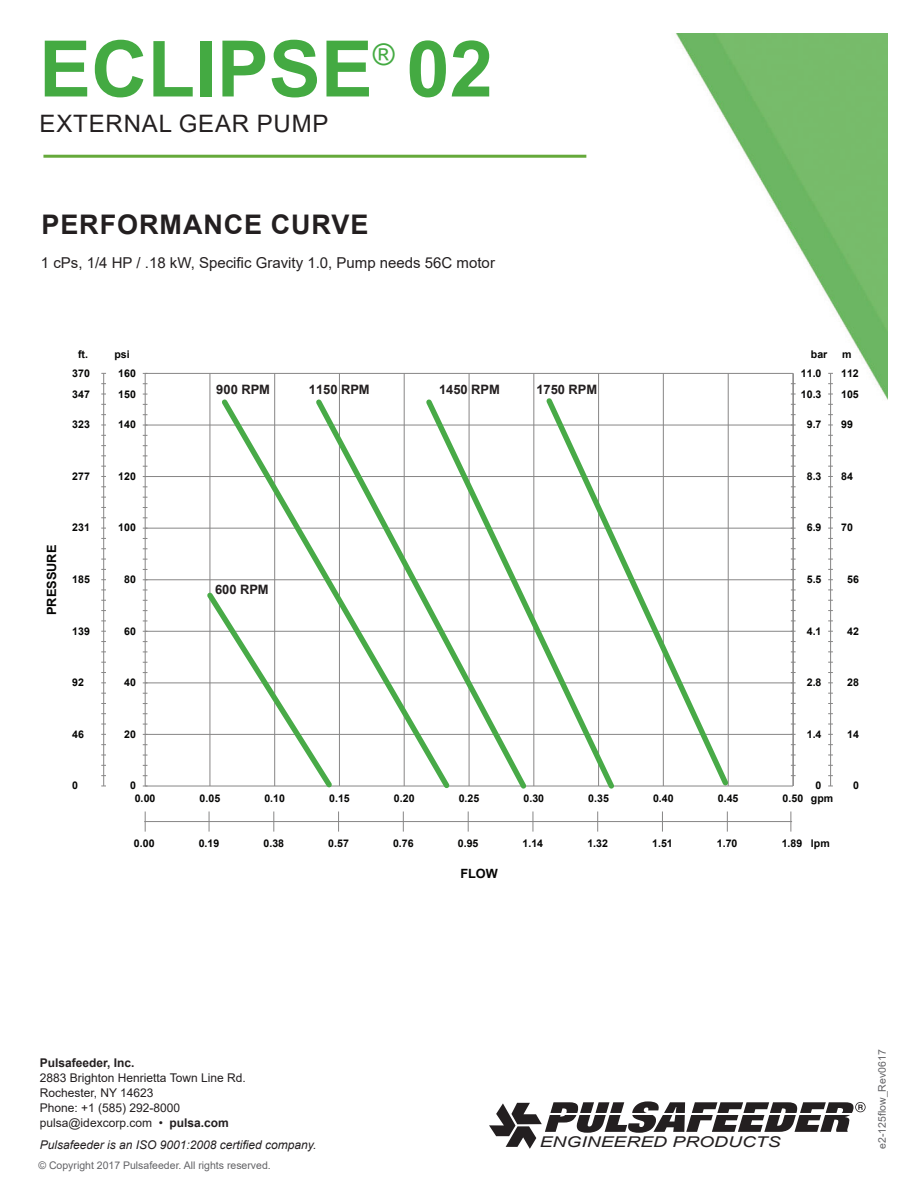
<style>
.page{position:relative;width:918px;height:1188px;background:#fff}
.page>*{position:absolute;margin:0;border:0;box-sizing:border-box;transform-origin:0 0}
.t1{font:700 78px "Arial";color:#44aa42}
.t2{font:29.7px "Arial";color:#44aa42}
.t3{font:700 27px "Arial";letter-spacing:.035em;color:#231f20}
.t4{font:24px "Arial";letter-spacing:.035em;color:#231f20}
.t5{font:15px "Arial";color:#231f20}
.t6{font:italic 14.85px "Arial";color:#231f20;scale:1.3 1}
.t7{font:700 12.9px "Arial";color:#231f20}
.t8{font:700 12.75px "Arial";color:#050504}
.t9{font:12px "Arial";color:#231f20}
.t10{font:italic 12px "Arial";color:#231f20}
.t11{font:700 12px "Arial";color:#231f20}
.t12{font:700 10.65px "Arial";color:#050504}
.t13{font:10.5px "Arial";color:#636366}
.s1{font-weight:700}
</style>
<div class="page">
<img style="left:662px;top:33px;width:226px;height:379px">
<hr style="left:43px;top:155px;width:543px;height:3px;background:#65a93a">
<svg style="left:489px;top:1101px;width:365px;height:48px"></svg>
<svg style="left:855px;top:1102px;width:11px;height:10px"></svg>
<hr style="left:145px;top:734px;width:648px;height:1px;background:#878686">
<hr style="left:145px;top:682px;width:648px;height:1px;background:#878686">
<hr style="left:145px;top:631px;width:648px;height:1px;background:#878686">
<hr style="left:145px;top:579px;width:648px;height:1px;background:#878686">
<hr style="left:145px;top:528px;width:648px;height:1px;background:#878686">
<hr style="left:145px;top:476px;width:648px;height:1px;background:#878686">
<hr style="left:145px;top:425px;width:648px;height:1px;background:#878686">
<hr style="left:145px;top:373px;width:648px;height:1px;background:#878686">
<hr style="left:210px;top:373px;width:1px;height:413px;background:#878686">
<hr style="left:274px;top:373px;width:1px;height:413px;background:#878686">
<hr style="left:339px;top:373px;width:1px;height:413px;background:#878686">
<hr style="left:404px;top:373px;width:1px;height:413px;background:#878686">
<hr style="left:469px;top:373px;width:1px;height:413px;background:#878686">
<hr style="left:533px;top:373px;width:1px;height:413px;background:#878686">
<hr style="left:598px;top:373px;width:1px;height:413px;background:#878686">
<hr style="left:663px;top:373px;width:1px;height:413px;background:#878686">
<hr style="left:728px;top:373px;width:1px;height:413px;background:#878686">
<hr style="left:145px;top:373px;width:1px;height:413px;background:#878686">
<hr style="left:793px;top:373px;width:1px;height:413px;background:#878686">
<hr style="left:103px;top:373px;width:1px;height:413px;background:#878686">
<hr style="left:830px;top:373px;width:1px;height:413px;background:#878686">
<svg style="left:209px;top:811px;width:1px;height:21px"></svg>
<svg style="left:273px;top:811px;width:1px;height:21px"></svg>
<svg style="left:338px;top:811px;width:1px;height:21px"></svg>
<svg style="left:403px;top:811px;width:1px;height:21px"></svg>
<svg style="left:468px;top:811px;width:1px;height:21px"></svg>
<svg style="left:533px;top:811px;width:1px;height:21px"></svg>
<svg style="left:597px;top:811px;width:1px;height:21px"></svg>
<svg style="left:662px;top:811px;width:1px;height:21px"></svg>
<svg style="left:727px;top:811px;width:1px;height:21px"></svg>
<svg style="left:145px;top:812px;width:1px;height:20px"></svg>
<svg style="left:790px;top:812px;width:1px;height:20px"></svg>
<hr style="left:144px;top:821px;width:648px;height:1px;background:#878686">
<hr style="left:145px;top:786px;width:648px;height:1px;background:#878686">
<svg style="left:202px;top:588px;width:15px;height:199px"></svg>
<svg style="left:217px;top:395px;width:95px;height:392px"></svg>
<svg style="left:312px;top:395px;width:110px;height:393px"></svg>
<svg style="left:422px;top:395px;width:120px;height:394px"></svg>
<svg style="left:542px;top:394px;width:191px;height:395px"></svg>
<p class="t1" style="left:39px;top:14px;width:456px">ECLIPSE 02</p>
<p class="t2" style="left:373px;top:34px;width:23px">®</p>
<p class="t4" style="left:40px;top:108px;width:291px">EXTERNAL GEAR PUMP</p>
<p class="t3" style="left:41px;top:206px;width:329px">PERFORMANCE CURVE</p>
<p class="t5" style="left:41px;top:252px;width:456px">1 cPs, 1/4 HP / .18 kW, Specific Gravity 1.0, Pump needs 56C motor</p>
<p class="t12" style="left:78px;top:347px;width:11px">ft.</p>
<p class="t12" style="left:114px;top:347px;width:17px">psi</p>
<p class="t12" style="left:811px;top:347px;width:18px">bar</p>
<p class="t12" style="left:842px;top:347px;width:11px">m</p>
<p class="t12" style="left:72px;top:366px;width:19px">370</p>
<p class="t12" style="left:118px;top:366px;width:19px">160</p>
<p class="t12" style="left:801px;top:366px;width:22px">11.0</p>
<p class="t12" style="left:841px;top:366px;width:19px">112</p>
<p class="t7" style="left:216px;top:381px;width:55px">900 RPM</p>
<p class="t7" style="left:309px;top:381px;width:62px">1150 RPM</p>
<p class="t7" style="left:439px;top:381px;width:62px">1450 RPM</p>
<p class="t7" style="left:536px;top:381px;width:62px">1750 RPM</p>
<p class="t12" style="left:72px;top:388px;width:19px">347</p>
<p class="t12" style="left:118px;top:388px;width:19px">150</p>
<p class="t12" style="left:801px;top:388px;width:22px">10.3</p>
<p class="t12" style="left:841px;top:388px;width:19px">105</p>
<p class="t12" style="left:72px;top:417px;width:19px">323</p>
<p class="t12" style="left:72px;top:469px;width:19px">277</p>
<p class="t8" style="left:43px;top:615px;width:72px;rotate:-90deg">PRESSURE</p>
<p class="t12" style="left:72px;top:521px;width:19px">231</p>
<p class="t12" style="left:72px;top:572px;width:19px">185</p>
<p class="t12" style="left:72px;top:624px;width:19px">139</p>
<p class="t12" style="left:72px;top:675px;width:13px">92</p>
<p class="t12" style="left:72px;top:727px;width:13px">46</p>
<p class="t12" style="left:72px;top:778px;width:7px">0</p>
<p class="t12" style="left:118px;top:417px;width:19px">140</p>
<p class="t12" style="left:807px;top:417px;width:16px">9.7</p>
<p class="t12" style="left:841px;top:417px;width:13px">99</p>
<p class="t12" style="left:118px;top:469px;width:19px">120</p>
<p class="t12" style="left:807px;top:469px;width:16px">8.3</p>
<p class="t12" style="left:841px;top:469px;width:13px">84</p>
<p class="t12" style="left:118px;top:521px;width:19px">100</p>
<p class="t12" style="left:807px;top:521px;width:16px">6.9</p>
<p class="t12" style="left:841px;top:521px;width:13px">70</p>
<p class="t12" style="left:124px;top:572px;width:13px">80</p>
<p class="t7" style="left:215px;top:581px;width:55px">600 RPM</p>
<p class="t12" style="left:807px;top:572px;width:16px">5.5</p>
<p class="t12" style="left:847px;top:572px;width:13px">56</p>
<p class="t12" style="left:124px;top:624px;width:13px">60</p>
<p class="t12" style="left:807px;top:624px;width:16px">4.1</p>
<p class="t12" style="left:847px;top:624px;width:13px">42</p>
<p class="t12" style="left:124px;top:675px;width:13px">40</p>
<p class="t12" style="left:807px;top:675px;width:16px">2.8</p>
<p class="t12" style="left:847px;top:675px;width:13px">28</p>
<p class="t12" style="left:124px;top:727px;width:13px">20</p>
<p class="t12" style="left:807px;top:727px;width:16px">1.4</p>
<p class="t12" style="left:847px;top:727px;width:13px">14</p>
<p class="t12" style="left:130px;top:778px;width:7px">0</p>
<p class="t12" style="left:135px;top:791px;width:22px">0.00</p>
<p class="t12" style="left:200px;top:791px;width:22px">0.05</p>
<p class="t12" style="left:264px;top:791px;width:22px">0.10</p>
<p class="t12" style="left:329px;top:791px;width:22px">0.15</p>
<p class="t12" style="left:394px;top:791px;width:22px">0.20</p>
<p class="t12" style="left:459px;top:791px;width:22px">0.25</p>
<p class="t12" style="left:523px;top:791px;width:22px">0.30</p>
<p class="t12" style="left:588px;top:791px;width:22px">0.35</p>
<p class="t12" style="left:653px;top:791px;width:22px">0.40</p>
<p class="t12" style="left:718px;top:791px;width:22px">0.45</p>
<p class="t12" style="left:783px;top:791px;width:22px">0.50</p>
<p class="t12" style="left:134px;top:836px;width:22px">0.00</p>
<p class="t12" style="left:199px;top:836px;width:22px">0.19</p>
<p class="t12" style="left:263px;top:836px;width:22px">0.38</p>
<p class="t12" style="left:328px;top:836px;width:22px">0.57</p>
<p class="t12" style="left:393px;top:836px;width:22px">0.76</p>
<p class="t12" style="left:458px;top:836px;width:22px">0.95</p>
<p class="t12" style="left:523px;top:836px;width:22px">1.14</p>
<p class="t12" style="left:587px;top:836px;width:22px">1.32</p>
<p class="t12" style="left:652px;top:836px;width:22px">1.51</p>
<p class="t12" style="left:717px;top:836px;width:22px">1.70</p>
<p class="t12" style="left:782px;top:836px;width:22px">1.89</p>
<p class="t8" style="left:460px;top:865px;width:39px">FLOW</p>
<p class="t12" style="left:816px;top:778px;width:7px">0</p>
<p class="t12" style="left:811px;top:791px;width:24px">gpm</p>
<p class="t12" style="left:811px;top:836px;width:20px">lpm</p>
<p class="t12" style="left:853px;top:778px;width:7px">0</p>
<p class="t11" style="left:40px;top:1055px;width:96px">Pulsafeeder, Inc.</p>
<p class="t9" style="left:40px;top:1070px;width:207px">2883 Brighton Henrietta Town Line Rd.</p>
<p class="t9" style="left:40px;top:1085px;width:115px">Rochester, NY 14623</p>
<p class="t9" style="left:40px;top:1100px;width:142px">Phone: +1 (585) 292-8000</p>
<p class="t9" style="left:40px;top:1115px;width:191px">pulsa@idexcorp.com • <span class="s1">pulsa.com</span></p>
<p class="t10" style="left:40px;top:1137px;width:278px">Pulsafeeder is an ISO 9001:2008 certified company.</p>
<p class="t13" style="left:38px;top:1158px;width:234px">© Copyright 2017 Pulsafeeder. All rights reserved.</p>
<p class="t6" style="left:540px;top:1132px;width:187px">ENGINEERED PRODUCTS</p>
<p class="t13" style="left:875px;top:1149px;width:101px;rotate:-90deg">e2-125flow_Rev0617</p>
</div>
